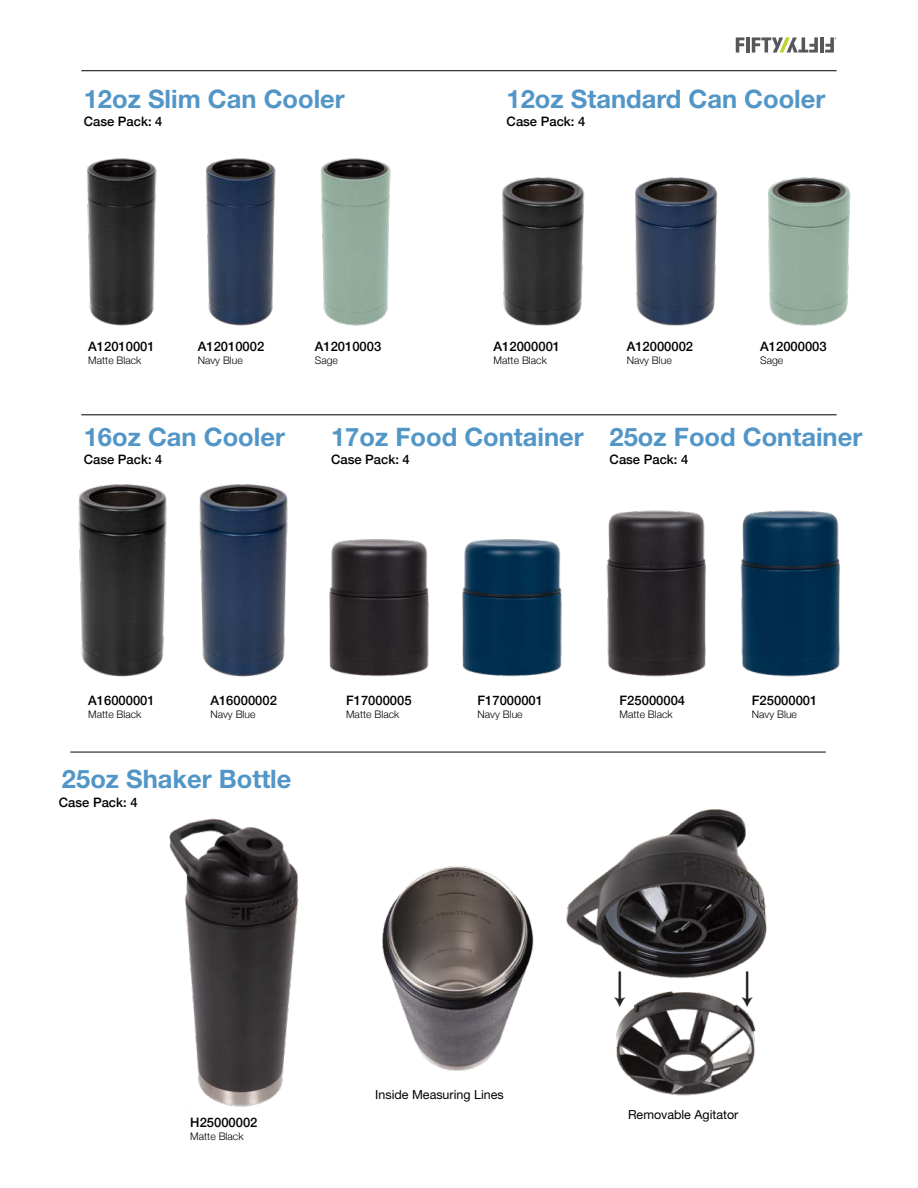
<style>
.page{position:relative;width:918px;height:1188px;background:#fff}
.page>*{position:absolute;margin:0;border:0;box-sizing:border-box;transform-origin:0 0}
.t1{font:700 25.5px "Helvetica Neue LT Std";color:#5296c7}
.t2{font:500 13.05px "Helvetica Neue";color:#000}
.t3{font:12.45px "Helvetica Neue";color:#000}
.t4{font:300 10.35px "Helvetica Neue";color:#000}
</style>
<div class="page">
<img style="left:87px;top:158px;width:64px;height:168px">
<img style="left:78px;top:484px;width:65px;height:193px">
<img style="left:330px;top:158px;width:61px;height:168px">
<img style="left:151px;top:158px;width:179px;height:168px">
<img style="left:143px;top:484px;width:145px;height:193px">
<hr style="left:81px;top:414px;width:756px;height:1px;background:#000">
<hr style="left:81px;top:70px;width:756px;height:1px;background:#000">
<svg style="left:736px;top:37px;width:8px;height:16px"></svg>
<hr style="left:746px;top:37px;width:4px;height:16px;background:#555759">
<hr style="left:820px;top:37px;width:4px;height:16px;background:#555759">
<svg style="left:752px;top:37px;width:66px;height:16px"></svg>
<svg style="left:825px;top:37px;width:12px;height:16px"></svg>
<img style="left:329px;top:539px;width:100px;height:138px">
<img style="left:606px;top:510px;width:100px;height:167px">
<img style="left:462px;top:539px;width:100px;height:138px">
<img style="left:740px;top:510px;width:100px;height:167px">
<hr style="left:70px;top:752px;width:756px;height:1px;background:#000">
<img style="left:502px;top:177px;width:83px;height:149px">
<img style="left:635px;top:177px;width:83px;height:149px">
<img style="left:768px;top:177px;width:83px;height:149px">
<img style="left:169px;top:818px;width:130px;height:291px">
<img style="left:382px;top:866px;width:152px;height:205px">
<img style="left:566px;top:809px;width:201px;height:287px">
<h1 class="t1" style="left:84px;top:84px;width:263px">12oz Slim Can Cooler</h1>
<h1 class="t1" style="left:507px;top:84px;width:320px">12oz Standard Can Cooler</h1>
<p class="t2" style="left:84px;top:111px;width:80px">Case Pack: 4</p>
<p class="t2" style="left:507px;top:111px;width:80px">Case Pack: 4</p>
<p class="t2" style="left:88px;top:336px;width:68px">A12010001</p>
<p class="t4" style="left:88px;top:352px;width:55px">Matte Black</p>
<p class="t2" style="left:198px;top:336px;width:68px">A12010002</p>
<p class="t4" style="left:198px;top:352px;width:47px">Navy Blue</p>
<p class="t2" style="left:315px;top:336px;width:68px">A12010003</p>
<p class="t4" style="left:315px;top:352px;width:25px">Sage</p>
<p class="t2" style="left:494px;top:336px;width:68px">A12000001</p>
<p class="t4" style="left:494px;top:352px;width:55px">Matte Black</p>
<p class="t2" style="left:627px;top:336px;width:68px">A12000002</p>
<p class="t4" style="left:627px;top:352px;width:47px">Navy Blue</p>
<p class="t2" style="left:760px;top:336px;width:68px">A12000003</p>
<p class="t4" style="left:760px;top:352px;width:25px">Sage</p>
<h1 class="t1" style="left:84px;top:421px;width:203px">16oz Can Cooler</h1>
<p class="t2" style="left:84px;top:449px;width:80px">Case Pack: 4</p>
<h1 class="t1" style="left:331px;top:421px;width:533px">17oz Food Container 25oz Food Container</h1>
<p class="t2" style="left:331px;top:449px;width:80px">Case Pack: 4</p>
<p class="t2" style="left:610px;top:449px;width:80px">Case Pack: 4</p>
<p class="t2" style="left:88px;top:690px;width:68px">A16000001</p>
<p class="t4" style="left:88px;top:706px;width:55px">Matte Black</p>
<p class="t2" style="left:210px;top:690px;width:68px">A16000002</p>
<p class="t4" style="left:210px;top:706px;width:47px">Navy Blue</p>
<h1 class="t1" style="left:62px;top:763px;width:231px">25oz Shaker Bottle</h1>
<p class="t2" style="left:59px;top:792px;width:80px">Case Pack: 4</p>
<p class="t2" style="left:346px;top:690px;width:67px">F17000005</p>
<p class="t4" style="left:346px;top:706px;width:55px">Matte Black</p>
<p class="t2" style="left:478px;top:690px;width:67px">F17000001</p>
<p class="t4" style="left:478px;top:706px;width:47px">Navy Blue</p>
<p class="t2" style="left:620px;top:690px;width:67px">F25000004</p>
<p class="t4" style="left:620px;top:706px;width:55px">Matte Black</p>
<p class="t2" style="left:752px;top:690px;width:67px">F25000001</p>
<p class="t4" style="left:752px;top:706px;width:47px">Navy Blue</p>
<p class="t2" style="left:190px;top:1112px;width:69px">H25000002</p>
<p class="t4" style="left:190px;top:1128px;width:55px">Matte Black</p>
<p class="t3" style="left:375px;top:1086px;width:130px">Inside Measuring Lines</p>
<p class="t3" style="left:628px;top:1106px;width:112px">Removable Agitator</p>
</div>
